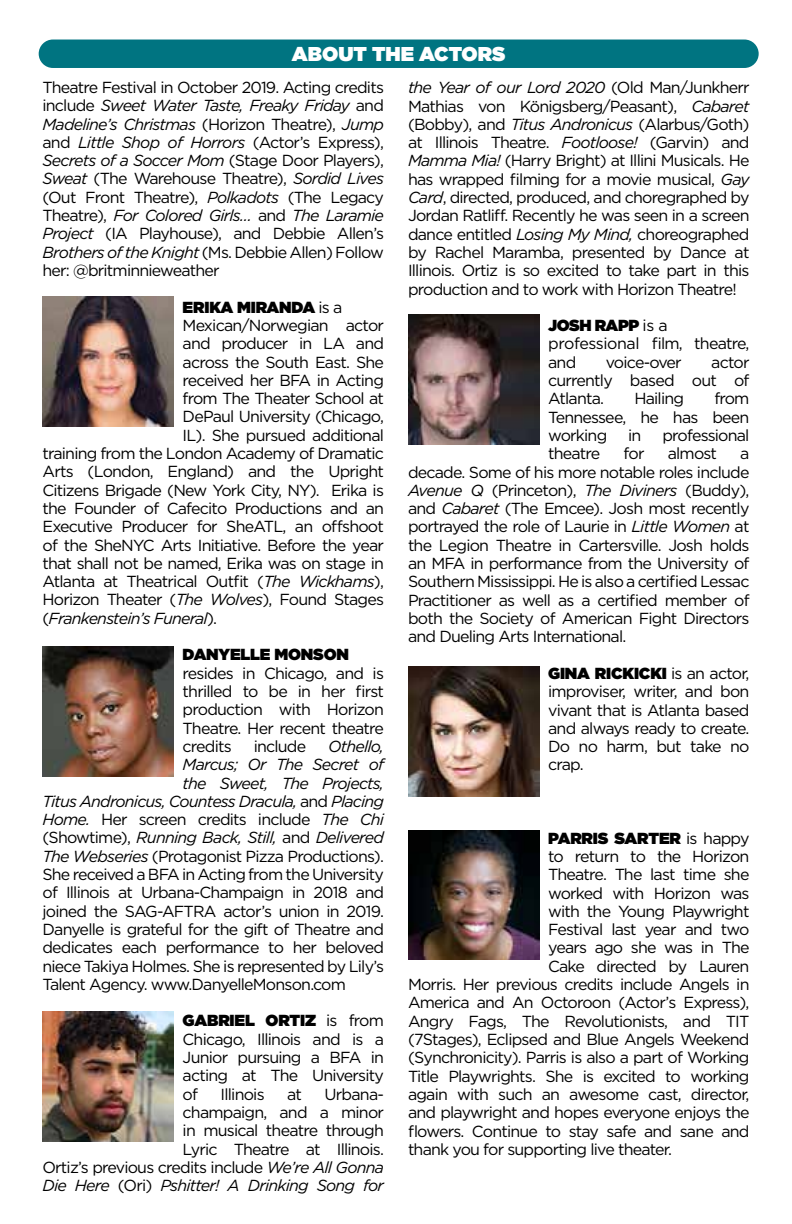
<style>
.page{position:relative;width:792px;height:1224px;background:#fff}
.page>*{position:absolute;margin:0;border:0;box-sizing:border-box;transform-origin:0 0}
.t1{font:900 20px "Gotham";color:#fff}
.t2{font:16px/18.4px "Gotham";letter-spacing:-.05em;color:#000;text-align:justify}
.t3{font:italic 16px "Gotham";letter-spacing:-.05em;color:#000}
.t4{font:900 16px "Gotham";letter-spacing:-.01em;color:#000}
.s1{font-style:italic}
.s2{font-weight:400}
.s3{font-style:normal}
.s4{font-weight:900}
</style>
<div class="page">
<div style="left:39px;top:40px;width:720px;height:28px;background:#007481;border-radius:14px"></div>
<img style="left:42px;top:297px;width:132px;height:129px">
<img style="left:42px;top:646px;width:132px;height:130px">
<img style="left:42px;top:1012px;width:132px;height:130px">
<img style="left:408px;top:315px;width:131px;height:129px">
<img style="left:408px;top:667px;width:131px;height:129px">
<img style="left:408px;top:830px;width:131px;height:130px">
<p class="t1" style="left:292px;top:39px;width:215px">ABOUT THE ACTORS</p>
<p class="t2" style="left:42px;top:78px;width:343px">Theatre Festival in October 2019. Acting credits include <span class="s1">Sweet Water Taste, Freaky Friday</span> and <span class="s1">Madeline’s Christmas</span> (Horizon Theatre), <span class="s1">Jump </span>and <span class="s1">Little Shop of Horrors</span> (Actor’s Express), <span class="s1">Secrets of a Soccer Mom</span> (Stage Door Players), <span class="s1">Sweat</span> (The Warehouse Theatre), <span class="s1">Sordid Lives </span>(Out Front Theatre), <span class="s1">Polkadots</span> (The Legacy Theatre), <span class="s1">For Colored Girls…</span> and <span class="s1">The Laramie Project</span> (IA Playhouse), and Debbie Allen’s <span class="s1">Brothers of the Knight</span> (Ms. Debbie Allen) Follow her: @britminnieweather</p>
<p class="t4" style="left:183px;top:295px;width:161px">ERIKA MIRANDA <span class="s2">is a</span></p>
<p class="t2" style="left:183px;top:316px;width:203px">Mexican/Norwegian actor</p>
<p class="t2" style="left:183px;top:334px;width:203px">and producer in LA and</p>
<p class="t2" style="left:183px;top:352px;width:203px">across the South East. She</p>
<p class="t2" style="left:183px;top:371px;width:203px">received her BFA in Acting</p>
<p class="t2" style="left:183px;top:389px;width:203px">from The Theater School at</p>
<p class="t2" style="left:183px;top:407px;width:203px">DePaul University (Chicago,</p>
<p class="t2" style="left:183px;top:426px;width:203px">IL). She pursued additional</p>
<p class="t2" style="left:42px;top:444px;width:343px">training from the London Academy of Dramatic</p>
<p class="t2" style="left:42px;top:462px;width:343px">Arts (London, England) and the Upright</p>
<p class="t2" style="left:42px;top:480px;width:343px">Citizens Brigade (New York City, NY). Erika is</p>
<p class="t2" style="left:42px;top:499px;width:343px">the Founder of Cafecito Productions and an</p>
<p class="t2" style="left:42px;top:517px;width:343px">Executive Producer for SheATL, an offshoot</p>
<p class="t2" style="left:42px;top:535px;width:343px">of the SheNYC Arts Initiative. Before the year</p>
<p class="t2" style="left:42px;top:554px;width:343px">that shall not be named, Erika was on stage in</p>
<p class="t2" style="left:42px;top:572px;width:343px">Atlanta at Theatrical Outfit (<span class="s1">The Wickhams</span>),</p>
<p class="t2" style="left:42px;top:590px;width:343px">Horizon Theater (<span class="s1">The Wolves</span>), Found Stages</p>
<p class="t3" style="left:42px;top:608px;width:176px"><span class="s3">(</span>Frankenstein’s Funeral<span class="s3">).</span></p>
<p class="t4" style="left:183px;top:643px;width:168px">DANYELLE MONSON</p>
<p class="t2" style="left:183px;top:663px;width:203px">resides in Chicago, and is thrilled to be in her first production with Horizon Theatre. Her recent theatre credits</p>
<p class="t2" style="left:408px;top:78px;width:343px"><span class="s1">the Year of our Lord 2020</span> (Old Man/Junkherr Mathias von Königsberg/Peasant), <span class="s1">Cabaret </span>(Bobby), and <span class="s1">Titus Andronicus</span> (Alarbus/Goth) at Illinois Theatre. <span class="s1">Footloose!</span> (Garvin) and <span class="s1">Mamma Mia!</span> (Harry Bright) at Illini Musicals. He has wrapped filming for a movie musical, <span class="s1">Gay Card</span>, directed, produced, and choregraphed by Jordan Ratliff. Recently he was seen in a screen dance entitled <span class="s1">Losing My Mind,</span> choreographed by Rachel Maramba, presented by Dance at Illinois. Ortiz is so excited to take part in this production and to work with Horizon Theatre!</p>
<p class="t2" style="left:548px;top:316px;width:203px;text-align:left"><span class="s4">JOSH RAPP</span> is a professional film, theatre, and</p>
<p class="t2" style="left:606px;top:353px;width:77px">voice-over</p>
<p class="t2" style="left:548px;top:353px;width:203px;text-indent:163px">actor currently based out of Atlanta.</p>
<p class="t2" style="left:548px;top:389px;width:203px;text-indent:166px">from Tennessee, he has been working</p>
<p class="t2" style="left:634px;top:389px;width:51px">Hailing</p>
<p class="t2" style="left:628px;top:426px;width:15px">in</p>
<p class="t2" style="left:662px;top:426px;width:89px">professional</p>
<p class="t2" style="left:548px;top:444px;width:54px">theatre</p>
<p class="t2" style="left:624px;top:444px;width:22px">for</p>
<p class="t2" style="left:668px;top:444px;width:51px">almost</p>
<p class="t2" style="left:408px;top:444px;width:343px;text-indent:332px">a decade. Some of his more notable roles include <span class="s1">Avenue Q</span> (Princeton), <span class="s1">The Diviners</span> (Buddy), and <span class="s1">Cabaret</span> (The Emcee). Josh most recently portrayed the role of Laurie in <span class="s1">Little Women</span> at the Legion Theatre in Cartersville. Josh holds an MFA in performance from the University of Southern Mississippi. He is also a certified Lessac Practitioner as well as a certified member of both the Society of American Fight Directors and Dueling Arts International.</p>
<p class="t2" style="left:548px;top:664px;width:203px"><span class="s4">GINA RICKICKI</span> is an actor, improviser, writer, and bon vivant that is Atlanta based and always ready to create.<br>Do no harm, but take no crap.</p>
<p class="t2" style="left:254px;top:737px;width:54px">include</p>
<p class="t3" style="left:328px;top:736px;width:57px">Othello,</p>
<p class="t3" style="left:183px;top:754px;width:203px">Marcus; Or The Secret of</p>
<p class="t3" style="left:183px;top:773px;width:203px">the Sweet, The Projects,</p>
<p class="t3" style="left:42px;top:791px;width:343px">Titus Andronicus, Countess Dracula, <span class="s3">and</span> Placing</p>
<p class="t2" style="left:42px;top:810px;width:343px"><span class="s1">Home.</span> Her screen credits include <span class="s1">The Chi</span></p>
<p class="t3" style="left:42px;top:828px;width:343px"><span class="s3">(Showtime),</span> Running Back, Still, <span class="s3">and</span> Delivered</p>
<p class="t2" style="left:42px;top:847px;width:343px"><span class="s1">The Webseries</span> (Protagonist Pizza Productions).</p>
<p class="t2" style="left:42px;top:865px;width:343px">She received a BFA in Acting from the University</p>
<p class="t2" style="left:42px;top:883px;width:343px">of Illinois at Urbana-Champaign in 2018 and</p>
<p class="t2" style="left:42px;top:901px;width:343px">joined the SAG-AFTRA actor’s union in 2019.</p>
<p class="t2" style="left:42px;top:920px;width:343px">Danyelle is grateful for the gift of Theatre and</p>
<p class="t2" style="left:42px;top:938px;width:343px">dedicates each performance to her beloved</p>
<p class="t2" style="left:42px;top:956px;width:343px">niece Takiya Holmes. She is represented by Lily’s</p>
<p class="t2" style="left:42px;top:975px;width:305px">Talent Agency. www.DanyelleMonson.com</p>
<p class="t2" style="left:183px;top:1011px;width:203px"><span class="s4">GABRIEL ORTIZ</span> is from Chicago, Illinois and is a Junior pursuing a BFA in acting at The University of</p>
<p class="t4" style="left:548px;top:827px;width:203px">PARRIS SARTER <span class="s2">is happy</span></p>
<p class="t2" style="left:548px;top:847px;width:203px">to return to the Horizon</p>
<p class="t2" style="left:548px;top:865px;width:203px">Theatre. The last time she</p>
<p class="t2" style="left:548px;top:883px;width:203px">worked with Horizon was</p>
<p class="t2" style="left:548px;top:902px;width:203px">with the Young Playwright</p>
<p class="t2" style="left:548px;top:920px;width:203px">Festival last year and two</p>
<p class="t2" style="left:548px;top:938px;width:203px">years ago she was in The</p>
<p class="t2" style="left:548px;top:957px;width:203px">Cake directed by Lauren</p>
<p class="t2" style="left:408px;top:975px;width:343px">Morris. Her previous credits include Angels in</p>
<p class="t2" style="left:408px;top:993px;width:343px">America and An Octoroon (Actor’s Express),</p>
<p class="t2" style="left:408px;top:1011px;width:343px">Angry Fags, The Revolutionists, and TIT</p>
<p class="t2" style="left:408px;top:1030px;width:343px">(7Stages), Eclipsed and Blue Angels Weekend</p>
<p class="t2" style="left:408px;top:1048px;width:343px">(Synchronicity). Parris is also a part of Working</p>
<p class="t2" style="left:408px;top:1066px;width:343px">Title Playwrights. She is excited to working</p>
<p class="t2" style="left:408px;top:1085px;width:343px">again with such an awesome cast, director,</p>
<p class="t2" style="left:408px;top:1103px;width:343px">and playwright and hopes everyone enjoys the</p>
<p class="t2" style="left:408px;top:1121px;width:343px">flowers. Continue to stay safe and sane and</p>
<p class="t2" style="left:408px;top:1140px;width:266px">thank you for supporting live theater.</p>
<p class="t2" style="left:42px;top:1084px;width:343px;text-align:right">Urbana-<br>champaign, and a minor<br>in musical theatre through<br>Lyric Theatre at Illinois.<br>Ortiz’s previous credits include <span class="s1">We’re All Gonna<br>Die Here</span> (Ori) <span class="s1">Pshitter! A Drinking Song for</span></p>
<p class="t2" style="left:221px;top:1084px;width:46px">Illinois</p>
<p class="t2" style="left:287px;top:1084px;width:16px">at</p>
</div>
